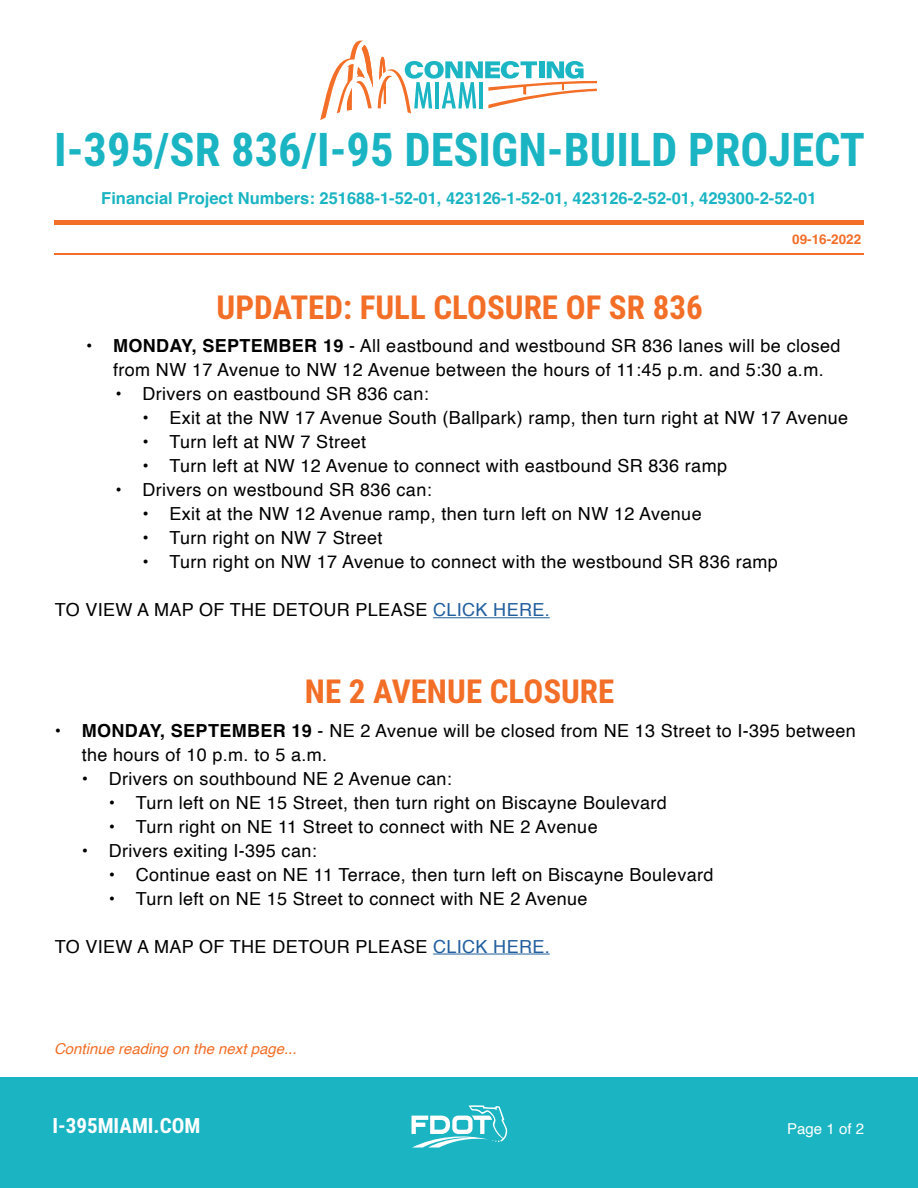
<style>
.page{position:relative;width:918px;height:1188px;background:#fff}
.page>*{position:absolute;margin:0;border:0;box-sizing:border-box;transform-origin:0 0}
.t1{font:700 46.5px "Roboto Condensed";color:#1ab4c3}
.t2{font:700 33px "Roboto Condensed";color:#f36e27}
.t3{font:700 21px "Roboto Condensed";color:#fff}
.t4{font:18px/24px "Helvetica";letter-spacing:.02em;color:#000;text-align:center}
.t5{font:700 16.5px "Helvetica";color:#1ab4c3}
.t6{font:italic 15px "Helvetica";color:#f36e27}
.t7{font:15px "Helvetica";color:#fff}
.t8{font:700 13.5px "Helvetica";color:#f36e27}
.s1{font-weight:700}
.s2{color:#215e9e}
</style>
<div class="page">
<div style="left:0;top:1077px;width:918px;height:111px;background:#1ab4c3"></div>
<svg style="left:412px;top:1105px;width:95px;height:43px"></svg>
<svg style="left:320px;top:41px;width:277px;height:79px"></svg>
<hr style="left:54px;top:220px;width:810px;height:4px;background:#f36e27">
<hr style="left:54px;top:253px;width:810px;height:1px;background:#f36e27">
<hr style="left:433px;top:617px;width:117px;height:1px;background:#215e9e">
<hr style="left:433px;top:954px;width:117px;height:1px;background:#215e9e">
<h1 class="t1" style="left:54px;top:117px;width:813px">I-395/SR 836/I-95 DESIGN-BUILD PROJECT</h1>
<p class="t5" style="left:101px;top:188px;width:717px">Financial Project Numbers: 251688-1-52-01, 423126-1-52-01, 423126-2-52-01, 429300-2-52-01</p>
<h2 class="t2" style="left:217px;top:284px;width:488px">UPDATED: FULL CLOSURE OF SR 836</h2>
<p class="t8" style="left:792px;top:231px;width:71px">09-16-2022</p>
<p class="t4" style="left:86px;top:335px;width:756px"><span class="s1">• MONDAY, SEPTEMBER 19</span> - All eastbound and westbound SR 836 lanes will be closed from NW 17 Avenue to NW 12 Avenue between the hours of 11:45 p.m. and 5:30 a.m.</p>
<p class="t4" style="left:115px;top:383px;width:315px">• Drivers on eastbound SR 836 can:</p>
<p class="t4" style="left:142px;top:407px;width:707px">• Exit at the NW 17 Avenue South (Ballpark) ramp, then turn right at NW 17 Avenue</p>
<p class="t4" style="left:142px;top:431px;width:225px">• Turn left at NW 7 Street</p>
<p class="t4" style="left:142px;top:455px;width:586px">• Turn left at NW 12 Avenue to connect with eastbound SR 836 ramp</p>
<p class="t4" style="left:115px;top:479px;width:318px">• Drivers on westbound SR 836 can:</p>
<p class="t4" style="left:142px;top:503px;width:561px">• Exit at the NW 12 Avenue ramp, then turn left on NW 12 Avenue</p>
<p class="t4" style="left:142px;top:527px;width:242px">• Turn right on NW 7 Street</p>
<p class="t4" style="left:142px;top:551px;width:637px">• Turn right on NW 17 Avenue to connect with the westbound SR 836 ramp</p>
<p class="t4" style="left:55px;top:599px;width:497px">TO VIEW A MAP OF THE DETOUR PLEASE <span class="s2">CLICK HERE.</span></p>
<h2 class="t2" style="left:305px;top:668px;width:311px">NE 2 AVENUE CLOSURE</h2>
<p class="t4" style="left:82px;top:719px;width:776px;text-align:left;text-indent:-27px"><span class="s1">• MONDAY, SEPTEMBER 19</span> - NE 2 Avenue will be closed from NE 13 Street to I-395 between the hours of 10 p.m. to 5 a.m.</p>
<p class="t4" style="left:82px;top:767px;width:372px">• Drivers on southbound NE 2 Avenue can:</p>
<p class="t4" style="left:109px;top:791px;width:560px">• Turn left on NE 15 Street, then turn right on Biscayne Boulevard</p>
<p class="t4" style="left:109px;top:815px;width:491px">• Turn right on NE 11 Street to connect with NE 2 Avenue</p>
<p class="t4" style="left:82px;top:839px;width:237px">• Drivers exiting I-395 can:</p>
<p class="t4" style="left:109px;top:863px;width:606px">• Continue east on NE 11 Terrace, then turn left on Biscayne Boulevard</p>
<p class="t4" style="left:109px;top:887px;width:480px">• Turn left on NE 15 Street to connect with NE 2 Avenue</p>
<p class="t4" style="left:55px;top:935px;width:497px">TO VIEW A MAP OF THE DETOUR PLEASE <span class="s2">CLICK HERE.</span></p>
<p class="t6" style="left:54px;top:1037px;width:244px">Continue reading on the next page...</p>
<p class="t3" style="left:52px;top:1111px;width:149px">I-395MIAMI.COM</p>
<p class="t7" style="left:787px;top:1117px;width:78px">Page 1 of 2</p>
</div>
